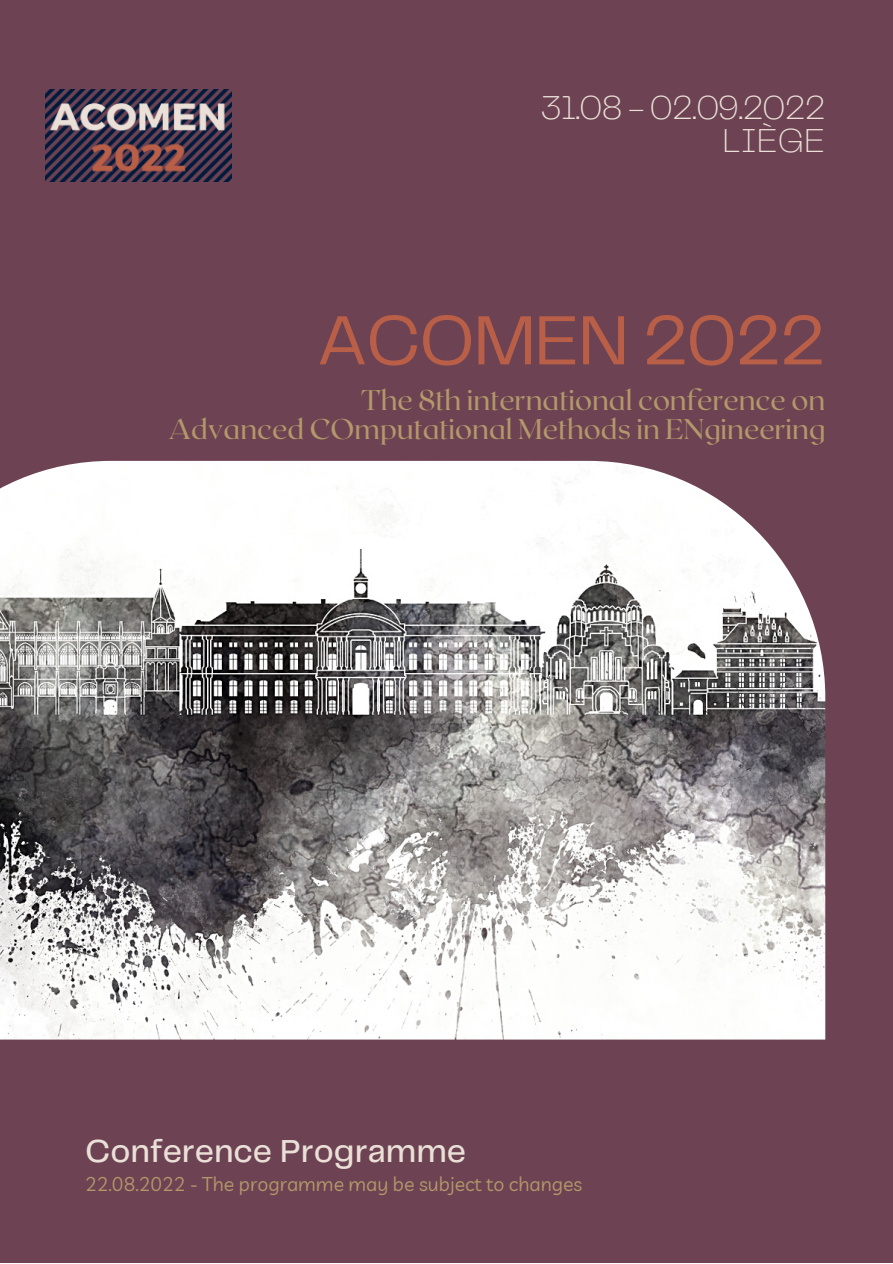
<style>
.page{position:relative;width:893px;height:1264px;background:#fff}
.page>*{position:absolute;margin:0;border:0;box-sizing:border-box;transform-origin:0 0}
.t1{font:72.15px "Telegraf";letter-spacing:-.02em;color:#b95e47}
.t2{font:200 34.5px/33.8px "Telegraf";letter-spacing:-.01em;color:#eae0d7;text-align:right}
.t3{font:500 33px "Telegraf";color:#eae0d7}
.t4{font:28.35px/28px "Roxborough CF";color:#b2986a;text-align:right}
.t5{font:19.5px "Livvic";color:#b2986a}
</style>
<div class="page">
<div style="left:0;top:0;width:892px;height:1262px;background:#6d4353"></div>
<img style="left:0;top:461px;width:825px;height:578px">
<img style="left:46px;top:89px;width:185px;height:93px">
<p class="t2" style="left:540px;top:92px;width:286px">31.08 - 02.09.2022<br>LIÈGE</p>
<h1 class="t1" style="left:317px;top:309px;width:510px">ACOMEN 2022</h1>
<p class="t4" style="left:168px;top:385px;width:658px">The 8th international conference on<br>Advanced COmputational Methods in ENgineering</p>
<p class="t3" style="left:85px;top:1136px;width:382px">Conference Programme</p>
<p class="t5" style="left:85px;top:1171px;width:498px">22.08.2022 - The programme may be subject to changes</p>
</div>
